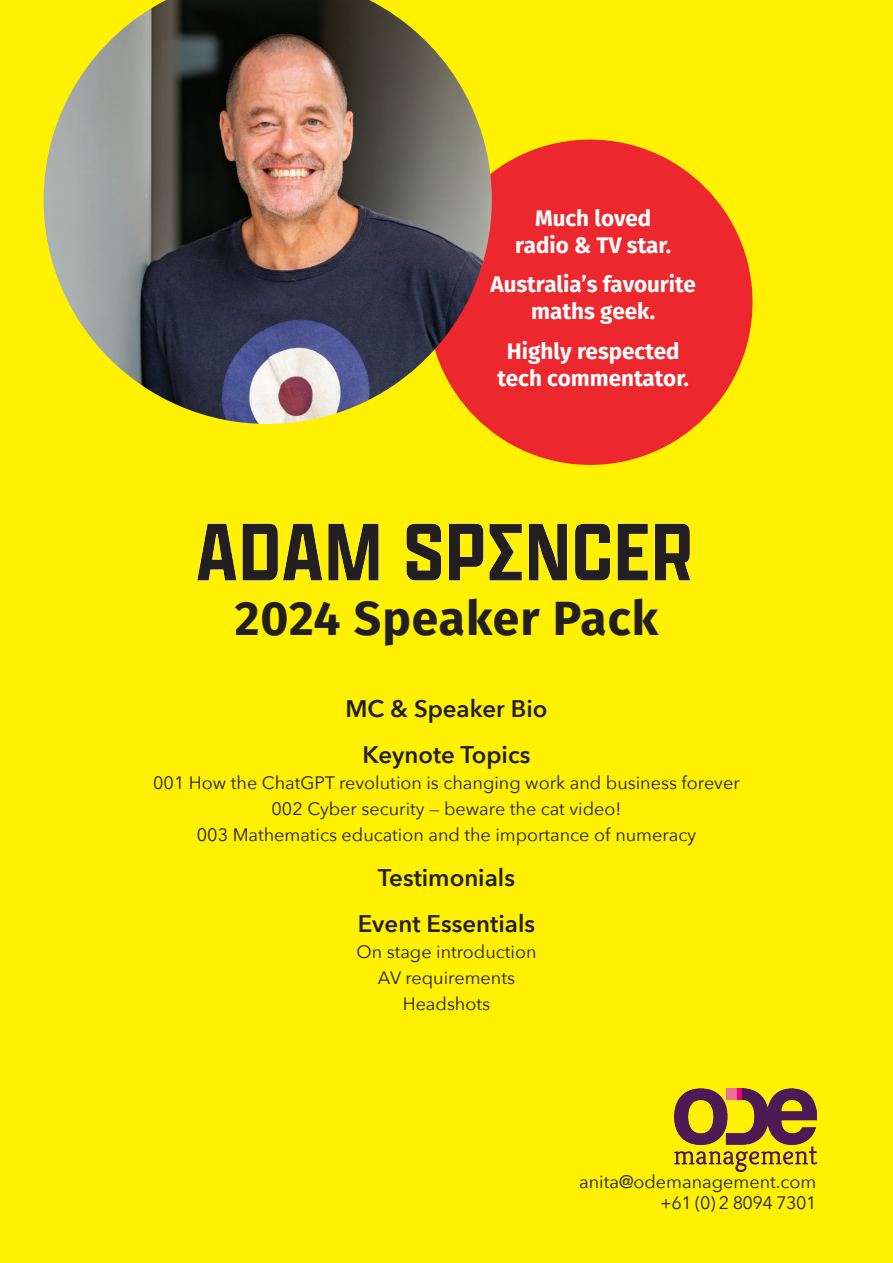
<style>
.page{position:relative;width:893px;height:1263px;background:#fff101}
.page>*{position:absolute;margin:0;border:0;box-sizing:border-box;transform-origin:0 0}
.t1{font:700 48px "Fira Sans";letter-spacing:.02em;color:#231f20}
.t2{font:600 24px/45.8px "Avenir Next";color:#231f20;text-align:center}
.t3{font:700 22.5px/27px "Fira Sans";color:#fff;text-align:center}
.t4{font:18px/25.8px "Avenir Next";color:#231f20;text-align:center}
.t5{font:18px "Avenir Next";color:#201d1e}
.t6{font:18px "Avenir Next";letter-spacing:-.03em;color:#231f20}
.s1{font-size:17.25px}
</style>
<div class="page">
<div style="left:428px;top:140px;width:324px;height:325px;background:#ec272e;border-radius:50%"></div>
<img style="left:197px;top:523px;width:494px;height:58px">
<img style="left:44px;top:0;width:448px;height:424px">
<img style="left:674px;top:1089px;width:142px;height:82px">
<p class="t3" style="left:515px;top:203px;width:157px">Much loved radio &amp; TV star.</p>
<p class="t3" style="left:490px;top:269px;width:207px">Australia’s favourite maths geek.</p>
<p class="t3" style="left:498px;top:336px;width:193px">Highly respected tech commentator.</p>
<h1 class="t1" style="left:235px;top:577px;width:425px">2024 Speaker Pack</h1>
<h2 class="t2" style="left:345px;top:685px;width:204px">MC &amp; Speaker Bio<br>Keynote Topics</h2>
<p class="t4" style="left:153px;top:769px;width:588px">001 How the ChatGPT revolution is changing work and business forever<br>002 Cyber security <span class="s1">—</span> beware the cat video!<br>003 Mathematics education and the importance of numeracy</p>
<h2 class="t2" style="left:358px;top:854px;width:179px">Testimonials<br>Event Essentials</h2>
<p class="t4" style="left:356px;top:938px;width:182px">On stage introduction<br>AV requirements<br>Headshots</p>
<p class="t5" style="left:579px;top:1166px;width:239px">anita@odemanagement.com</p>
<p class="t6" style="left:660px;top:1188px;width:158px">+61 (0) 2 8094 7301</p>
</div>
